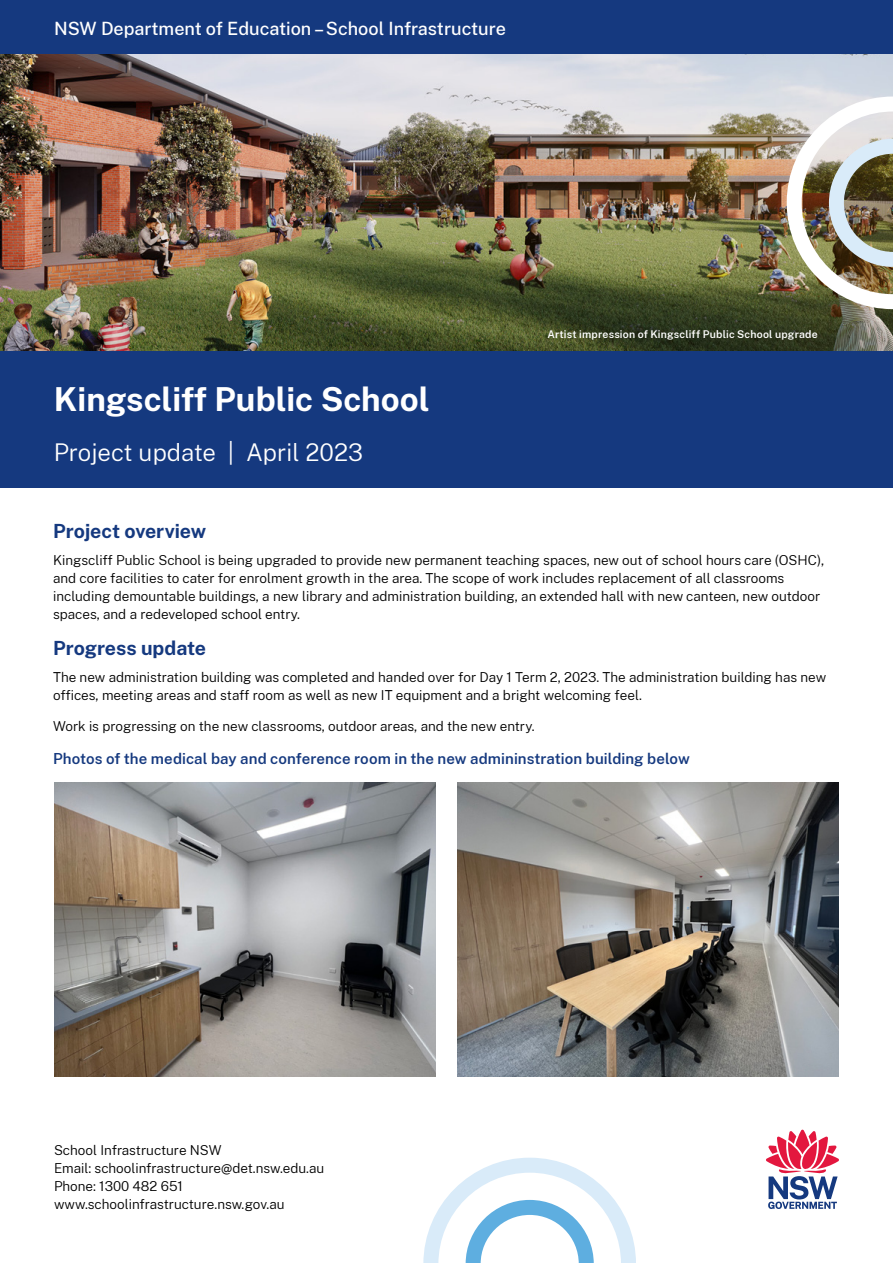
<style>
.page{position:relative;width:893px;height:1263px;background:#fff}
.page>*{position:absolute;margin:0;border:0;box-sizing:border-box;transform-origin:0 0}
.t1{font:700 33px "Public Sans";color:#fff}
.t2{font:300 24px "Public Sans";color:#fff}
.t3{font:700 19.5px "Public Sans";letter-spacing:-.005em;color:#15397f}
.t4{font:500 18px "Public Sans";color:#fff}
.t5{font:600 15px "Public Sans";letter-spacing:.005em;color:#15397f}
.t6{font:300 13.5px/18px "Public Sans";color:#000}
.t7{font:600 10.5px "Public Sans";letter-spacing:.02em;color:#fff}
</style>
<div class="page">
<div style="left:0;top:0;width:893px;height:54px;background:#15397f"></div>
<svg style="left:766px;top:1130px;width:73px;height:79px"></svg>
<svg style="left:423px;top:1158px;width:213px;height:105px"></svg>
<img style="left:0;top:54px;width:893px;height:298px">
<div style="left:0;top:352px;width:893px;height:136px;background:#15397f"></div>
<img style="left:787px;top:97px;width:106px;height:212px">
<img style="left:54px;top:783px;width:382px;height:293px">
<img style="left:457px;top:783px;width:382px;height:293px">
<h3 class="t4" style="left:54px;top:16px;width:454px">NSW Department of Education – School Infrastructure</h3>
<h1 class="t1" style="left:54px;top:377px;width:377px">Kingscliff Public School</h1>
<h2 class="t2" style="left:54px;top:436px;width:311px">Project update | April 2023</h2>
<p class="t7" style="left:547px;top:327px;width:272px">Artist impression of Kingscliff Public School upgrade</p>
<h3 class="t3" style="left:53px;top:518px;width:155px">Project overview</h3>
<p class="t6" style="left:53px;top:550px;width:773px">Kingscliff Public School is being upgraded to provide new permanent teaching spaces, new out of school hours care (OSHC), and core facilities to cater for enrolment growth in the area. The scope of work includes replacement of all classrooms including demountable buildings, a new library and administration building, an extended hall with new canteen, new outdoor spaces, and a redeveloped school entry.</p>
<h3 class="t3" style="left:53px;top:635px;width:155px">Progress update</h3>
<p class="t6" style="left:53px;top:667px;width:775px">The new administration building was completed and handed over for Day 1 Term 2, 2023. The administration building has new offices, meeting areas and staff room as well as new IT equipment and a bright welcoming feel.</p>
<p class="t6" style="left:53px;top:716px;width:483px">Work is progressing on the new classrooms, outdoor areas, and the new entry.</p>
<p class="t5" style="left:53px;top:748px;width:638px">Photos of the medical bay and conference room in the new admininstration building below</p>
<p class="t6" style="left:54px;top:1140px;width:272px">School Infrastructure NSW<br>Email: schoolinfrastructure@det.nsw.edu.au Phone: 1300 482 651 www.schoolinfrastructure.nsw.gov.au</p>
</div>
